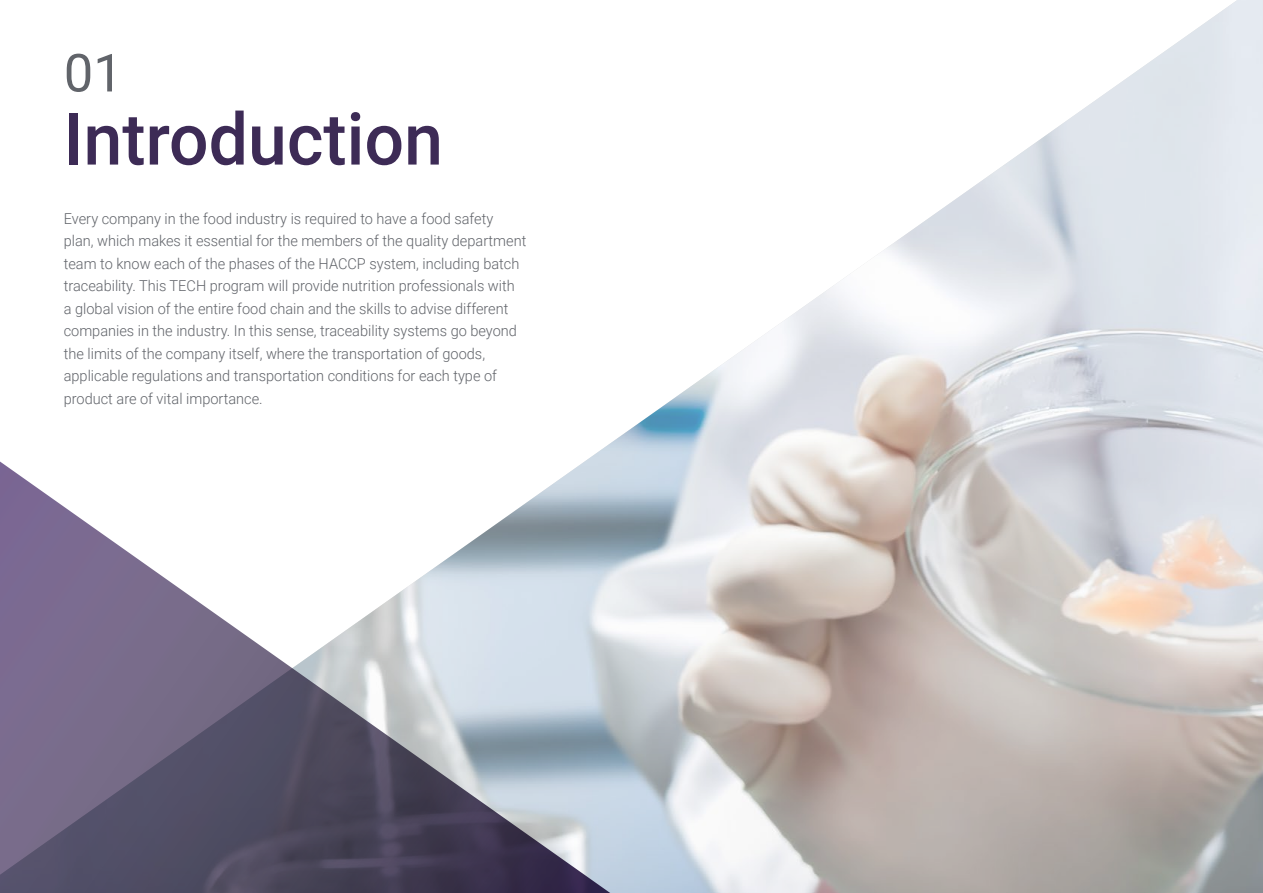
<style>
.page{position:relative;width:1263px;height:893px;background:#fff}
.page>*{position:absolute;margin:0;border:0;box-sizing:border-box;transform-origin:0 0}
.t1{font:500 72px "Roboto";color:#3d2b56}
.t2{font:52.5px "Roboto";color:#61646a}
.t3{font:300 15px/22.5px "Roboto";color:#61646a}
</style>
<div class="page">
<img style="left:607px;top:0;width:656px;height:893px">
<svg style="left:0;top:446px;width:640px;height:447px"></svg>
<h2 class="t2" style="left:64px;top:36px;width:61px">01</h2>
<h1 class="t1" style="left:64px;top:89px;width:381px">Introduction</h1>
<p class="t3" style="left:64px;top:207px;width:464px">Every company in the food industry is required to have a food safety plan, which makes it essential for the members of the quality department team to know each of the phases of the HACCP system, including batch traceability. This TECH program will provide nutrition professionals with a global vision of the entire food chain and the skills to advise different companies in the industry. In this sense, traceability systems go beyond the limits of the company itself, where the transportation of goods, applicable regulations and transportation conditions for each type of product are of vital importance.</p>
</div>
